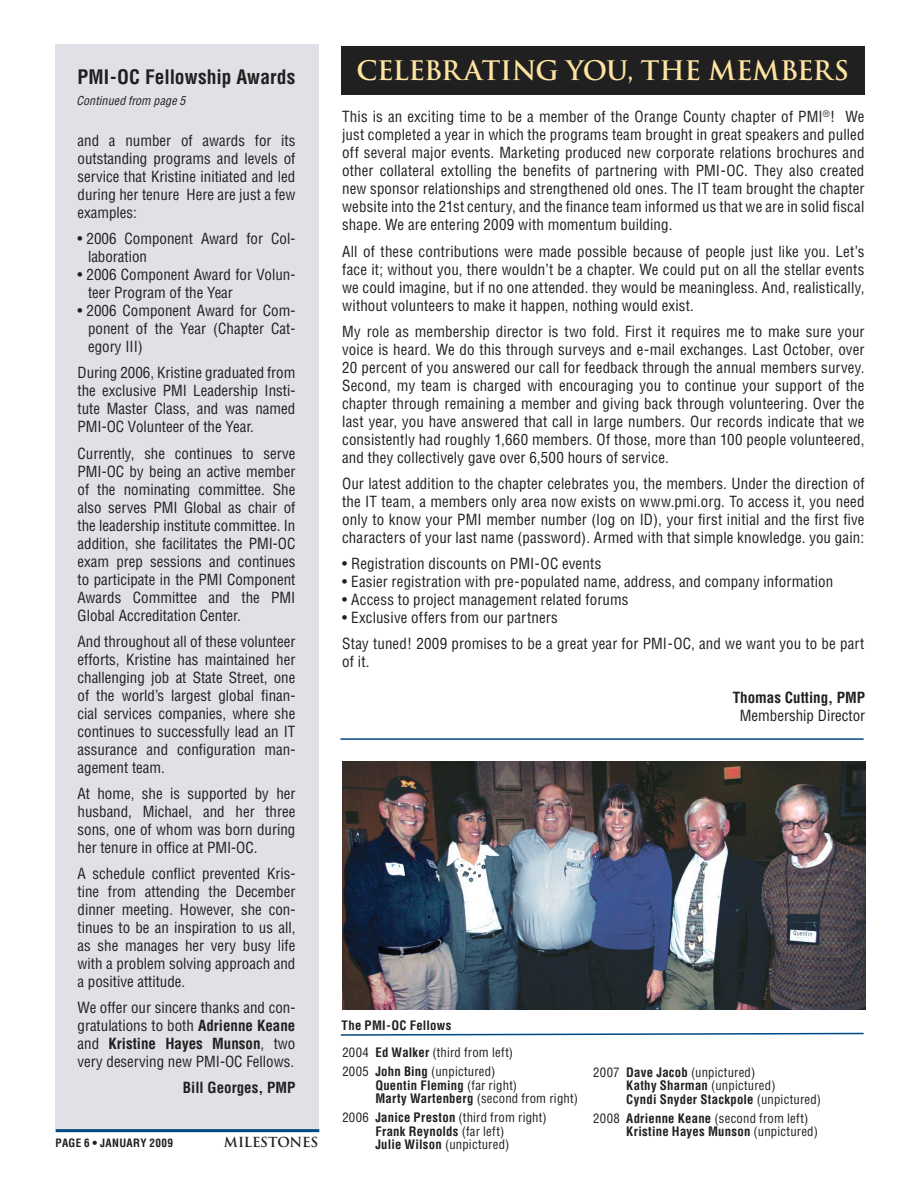
<style>
.page{position:relative;width:918px;height:1188px;background:#fff}
.page>*{position:absolute;margin:0;border:0;box-sizing:border-box;transform-origin:0 0}
.t1{font:700 26.25px "Trajan";letter-spacing:-.02em;color:#fee4a1}
.t2{font:700 condensed 19.5px "Helvetica";letter-spacing:.005em;color:#212020}
.t3{font:condensed 15px/18px "Helvetica";color:#212020;text-align:justify}
.t4{font:700 condensed 15px "Helvetica";color:#212020}
.t5{font:700 13.5px "Trajan";letter-spacing:-.015em;color:#212020}
.t6{font:condensed 12.75px/13.5px "Helvetica";letter-spacing:.02em;color:#212020}
.t7{font:700 condensed 12.75px/13.5px "Helvetica";letter-spacing:.02em;color:#212020}
.t8{font:italic condensed 12px "Helvetica";letter-spacing:.01em;color:#212020}
.t9{font:700 condensed 11.25px "Helvetica";letter-spacing:.03em;color:#212020}
.s1{font-weight:700}
.s2{font-weight:400}
</style>
<div class="page">
<div style="left:341px;top:46px;width:524px;height:48px;background:#212020"></div>
<div style="left:55px;top:44px;width:263px;height:1086px;background:#e0e1e6"></div>
<hr style="left:56px;top:1129px;width:263px;height:3px;background:#004983">
<img style="left:342px;top:762px;width:523px;height:247px">
<svg style="left:340px;top:1032px;width:524px;height:4px"></svg>
<hr style="left:340px;top:738px;width:524px;height:2px;background:#004983">
<h2 class="t2" style="left:78px;top:66px;width:219px">PMI-OC Fellowship Awards</h2>
<p class="t8" style="left:76px;top:93px;width:111px">Continued from page 5</p>
<p class="t3" style="left:78px;top:132px;width:219px">and a number of awards for its outstanding programs and levels of service that Kristine initiated and led during her tenure Here are just a few examples:</p>
<p class="t3" style="left:88px;top:230px;width:209px;text-indent:-10px">• 2006 Component Award for Col&shy;laboration</p>
<p class="t3" style="left:88px;top:266px;width:209px;text-indent:-10px">• 2006 Component Award for Volun&shy;teer Program of the Year</p>
<p class="t3" style="left:88px;top:302px;width:209px;text-indent:-10px">• 2006 Component Award for Com&shy;ponent of the Year (Chapter Cat&shy;egory III)</p>
<p class="t3" style="left:78px;top:364px;width:219px">During 2006, Kristine graduated from the exclusive PMI Leadership Insti&shy;tute Master Class, and was named PMI-OC Volunteer of the Year.</p>
<p class="t3" style="left:78px;top:444px;width:219px">Currently, she continues to serve PMI-OC by being an active member of the nominating committee. She also serves PMI Global as chair of the leadership institute committee. In addition, she facilitates the PMI-OC exam prep sessions and continues to participate in the PMI Component Awards Committee and the PMI Global Accreditation Center.</p>
<p class="t3" style="left:78px;top:632px;width:219px">And throughout all of these volunteer efforts, Kristine has maintained her challenging job at State Street, one of the world’s largest global finan&shy;cial services companies, where she continues to successfully lead an IT assurance and configuration man&shy;agement team.</p>
<p class="t3" style="left:78px;top:784px;width:219px">At home, she is supported by her husband, Michael, and her three sons, one of whom was born during her tenure in office at PMI-OC.</p>
<p class="t3" style="left:78px;top:864px;width:219px">A schedule conflict prevented Kris&shy;tine from attending the December dinner meeting. However, she con&shy;tinues to be an inspiration to us all, as she manages her very busy life with a problem solving approach and a positive attitude.</p>
<p class="t3" style="left:78px;top:998px;width:219px">We offer our sincere thanks and con&shy;gratulations to both <span class="s1">Adrienne Keane </span>and <span class="s1">Kristine Hayes Munson</span>, two very deserving new PMI-OC Fellows.</p>
<p class="t4" style="left:183px;top:1079px;width:114px">Bill Georges, PMP</p>
<p class="t9" style="left:56px;top:1136px;width:119px">PAGE 6 • JANUARY 2009</p>
<p class="t5" style="left:224px;top:1134px;width:96px">MILESTONES</p>
<h1 class="t1" style="left:357px;top:55px;width:494px">CELEBRATING YOU, THE MEMBERS</h1>
<p class="t3" style="left:342px;top:108px;width:524px">This is an exciting time to be a member of the Orange County chapter of PMI<sup>®</sup>! We just completed a year in which the programs team brought in great speakers and pulled off several major events. Marketing produced new corporate relations brochures and other collateral extolling the benefits of partnering with PMI-OC. They also created new sponsor relationships and strengthened old ones. The IT team brought the chapter website into the 21st century, and the finance team informed us that we are in solid fiscal shape. We are entering 2009 with momentum building.</p>
<p class="t3" style="left:342px;top:242px;width:524px">All of these contributions were made possible because of people just like you. Let’s face it; without you, there wouldn’t be a chapter. We could put on all the stellar events we could imagine, but if no one attended. they would be meaningless. And, realistically, without volunteers to make it happen, nothing would exist.</p>
<p class="t3" style="left:342px;top:322px;width:524px">My role as membership director is two fold. First it requires me to make sure your voice is heard. We do this through surveys and e-mail exchanges. Last October, over 20 percent of you answered our call for feedback through the annual members survey.<br>Second, my team is charged with encouraging you to continue your support of the chapter through remaining a member and giving back through volunteering. Over the last year, you have answered that call in large numbers. Our records indicate that we consistently had roughly 1,660 members. Of those, more than 100 people volunteered, and they collectively gave over 6,500 hours of service.</p>
<p class="t3" style="left:342px;top:474px;width:524px">Our latest addition to the chapter celebrates you, the members. Under the direction of the IT team, a members only area now exists on www.pmi.org. To access it, you need only to know your PMI member number (log on ID), your first initial and the first five characters of your last name (password). Armed with that simple knowledge. you gain:</p>
<p class="t3" style="left:342px;top:554px;width:261px">• Registration discounts on PMI-OC events</p>
<p class="t3" style="left:342px;top:572px;width:493px">• Easier registration with pre-populated name, address, and company information</p>
<p class="t3" style="left:342px;top:590px;width:288px">• Access to project management related forums</p>
<p class="t3" style="left:342px;top:604px;width:524px;line-height:26.1px">• Exclusive offers from our partners<br>Stay tuned! 2009 promises to be a great year for PMI-OC, and we want you to be part</p>
<p class="t3" style="left:342px;top:652px;width:29px">of it.</p>
<p class="t4" style="left:733px;top:688px;width:134px">Thomas Cutting, PMP</p>
<p class="t3" style="left:740px;top:706px;width:127px">Membership Director</p>
<p class="t7" style="left:342px;top:1018px;width:111px">The PMI-OC Fellows</p>
<p class="t6" style="left:342px;top:1043px;width:172px;line-height:18.9px">2004 <span class="s1">Ed Walker</span> (third from left)<br>2005 <span class="s1">John Bing</span> (unpictured)</p>
<p class="t7" style="left:375px;top:1078px;width:204px">Quentin Fleming <span class="s2">(far right)<br></span>Marty Wartenberg <span class="s2">(second from right)</span></p>
<p class="t6" style="left:375px;top:1111px;width:173px;text-indent:-33px">2006 <span class="s1">Janice Preston</span> (third from right)<br><span class="s1">Frank Reynolds</span> (far left)<br><span class="s1">Julie Wilson</span> (unpictured)</p>
<p class="t7" style="left:626px;top:1065px;width:196px;text-indent:-33px"><span class="s2">2007</span> Dave Jacob <span class="s2">(unpictured)<br></span>Kathy Sharman <span class="s2">(unpictured)<br></span>Cyndi Snyder Stackpole <span class="s2">(unpictured)</span></p>
<p class="t6" style="left:626px;top:1111px;width:193px;text-indent:-33px">2008 <span class="s1">Adrienne Keane</span> (second from left)<br><span class="s1">Kristine Hayes Munson</span> (unpictured)</p>
</div>
